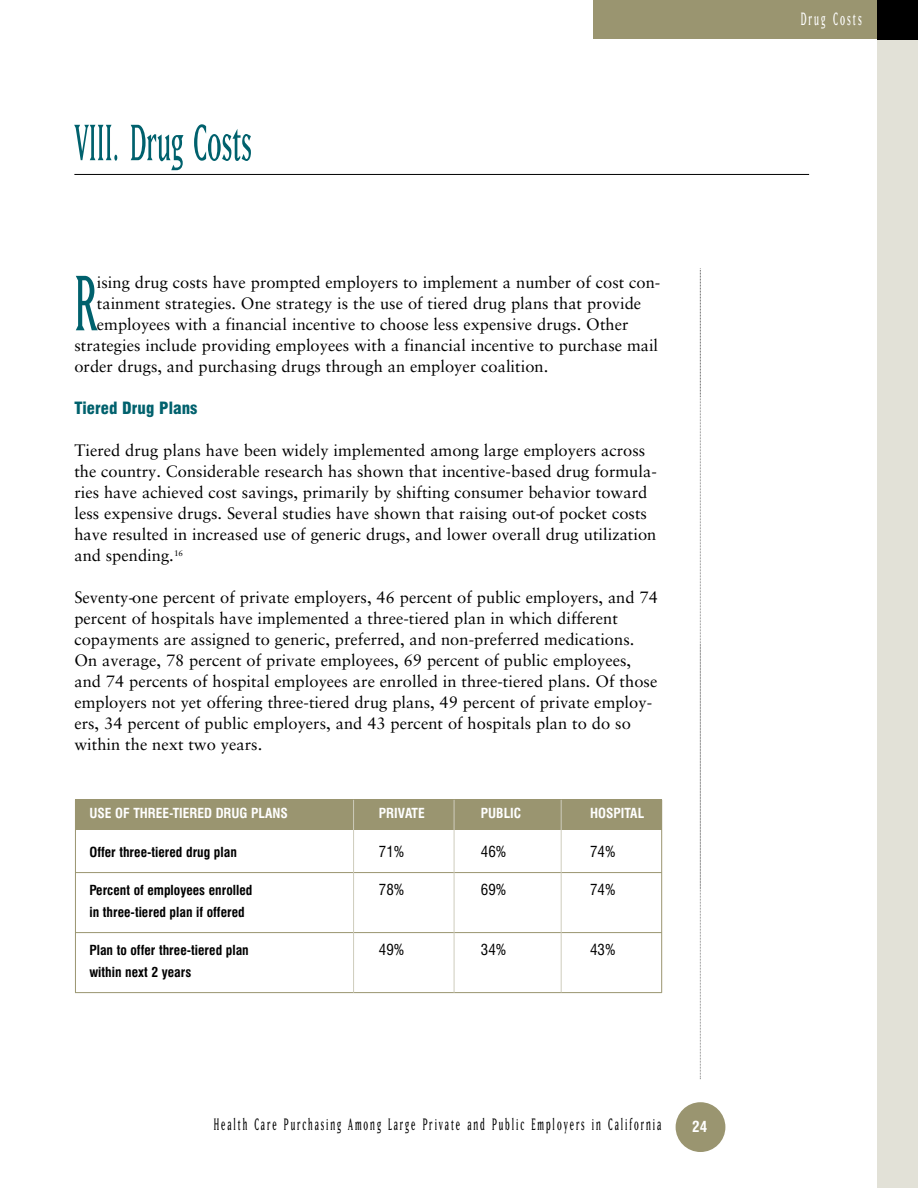
<style>
.page{position:relative;width:918px;height:1188px;background:#fff}
.page>*{position:absolute;margin:0;border:0;box-sizing:border-box;transform-origin:0 0}
.t1{font:92.25px "Matrix Narrow";color:#00616d}
.t2{font:60px "Matrix Narrow";color:#00616d}
.t3{font:21px "Matrix Narrow";letter-spacing:.095em;color:#fff}
.t4{font:19.5px "Matrix Narrow";letter-spacing:.1em;color:#000}
.t5{font:16.5px/21px "Sabon";color:#000}
.t6{font:900 condensed 16.5px "Swiss 721 BT";color:#00616d}
.t7{font:condensed 15px "Swiss 721 BT";color:#000}
.t8{font:700 condensed 15px "Swiss 721 BT";color:#fff}
.t9{font:700 condensed 13.5px "Swiss 721 BT";color:#000}
.t10{font:700 condensed 13.5px "Swiss 721 BT";color:#fff}
</style>
<div class="page">
<div style="left:593px;top:0;width:325px;height:39px;background:#9a9570"></div>
<div style="left:877px;top:0;width:41px;height:1188px;background:#e2e1d7"></div>
<div style="left:877px;top:0;width:41px;height:39px;background:#000"></div>
<svg style="left:700px;top:269px;width:1px;height:810px"></svg>
<svg style="left:676px;top:1102px;width:49px;height:50px"></svg>
<hr style="left:74px;top:174px;width:735px;height:1px;background:#000">
<div style="left:75px;top:800px;width:587px;height:30px;background:#9a9570"></div>
<hr style="left:75px;top:872px;width:587px;height:1px;background:#9a9570">
<hr style="left:75px;top:932px;width:587px;height:1px;background:#9a9570">
<hr style="left:75px;top:992px;width:587px;height:1px;background:#9a9570">
<hr style="left:353px;top:800px;width:1px;height:193px;background:#ceccbc">
<hr style="left:454px;top:800px;width:1px;height:193px;background:#ceccbc">
<hr style="left:561px;top:800px;width:1px;height:192px;background:#ceccbc">
<hr style="left:75px;top:800px;width:1px;height:192px;background:#9a9570">
<hr style="left:661px;top:800px;width:1px;height:193px;background:#9a9570">
<h2 class="t2" style="left:74px;top:120px;width:179px">VIII. Drug Costs</h2>
<h1 class="t1" style="left:74px;top:269px;width:24px">R</h1>
<p class="t5" style="left:97px;top:273px;width:565px">ising drug costs have prompted employers to implement a number of cost con-</p>
<p class="t5" style="left:97px;top:294px;width:546px">tainment strategies. One strategy is the use of tiered drug plans that provide</p>
<p class="t5" style="left:97px;top:315px;width:533px">employees with a financial incentive to choose less expensive drugs. Other</p>
<p class="t5" style="left:74px;top:336px;width:585px">strategies include providing employees with a financial incentive to purchase mail</p>
<p class="t5" style="left:74px;top:357px;width:475px">order drugs, and purchasing drugs through an employer coalition.</p>
<p class="t6" style="left:74px;top:402px;width:125px">Tiered Drug Plans</p>
<p class="t5" style="left:74px;top:441px;width:584px">Tiered drug plans have been widely implemented among large employers across the country. Considerable research has shown that incentive-based drug formula&shy;ries have achieved cost savings, primarily by shifting consumer behavior toward less expensive drugs. Several studies have shown that raising out-of pocket costs have resulted in increased use of generic drugs, and lower overall drug utilization and spending.<sup>16</sup></p>
<p class="t5" style="left:74px;top:588px;width:585px">Seventy-one percent of private employers, 46 percent of public employers, and 74 percent of hospitals have implemented a three-tiered plan in which different copayments are assigned to generic, preferred, and non-preferred medications.<br>On average, 78 percent of private employees, 69 percent of public employees, and 74 percents of hospital employees are enrolled in three-tiered plans. Of those employers not yet offering three-tiered drug plans, 49 percent of private employ&shy;ers, 34 percent of public employers, and 43 percent of hospitals plan to do so within the next two years.</p>
<p class="t10" style="left:89px;top:808px;width:200px">USE OF THREE-TIERED DRUG PLANS</p>
<p class="t10" style="left:379px;top:808px;width:47px">PRIVATE</p>
<p class="t10" style="left:481px;top:808px;width:42px">PUBLIC</p>
<p class="t10" style="left:590px;top:808px;width:56px">HOSPITAL</p>
<p class="t9" style="left:89px;top:847px;width:149px">Offer three-tiered drug plan</p>
<p class="t7" style="left:379px;top:846px;width:27px">71%</p>
<p class="t7" style="left:481px;top:846px;width:27px">46%</p>
<p class="t7" style="left:590px;top:846px;width:27px">74%</p>
<p class="t9" style="left:89px;top:885px;width:165px">Percent of employees enrolled</p>
<p class="t7" style="left:379px;top:884px;width:27px">78%</p>
<p class="t7" style="left:481px;top:884px;width:27px">69%</p>
<p class="t7" style="left:590px;top:884px;width:27px">74%</p>
<p class="t9" style="left:89px;top:907px;width:157px">in three-tiered plan if offered</p>
<p class="t9" style="left:89px;top:945px;width:161px">Plan to offer three-tiered plan</p>
<p class="t7" style="left:379px;top:944px;width:27px">49%</p>
<p class="t7" style="left:481px;top:944px;width:27px">34%</p>
<p class="t7" style="left:590px;top:944px;width:27px">43%</p>
<p class="t9" style="left:89px;top:967px;width:104px">within next 2 years</p>
<p class="t4" style="left:214px;top:1117px;width:449px">Health Care Purchasing Among Large Private and Public Employers in California</p>
<p class="t8" style="left:692px;top:1121px;width:16px">24</p>
<p class="t3" style="left:801px;top:11px;width:63px">Drug Costs</p>
</div>
